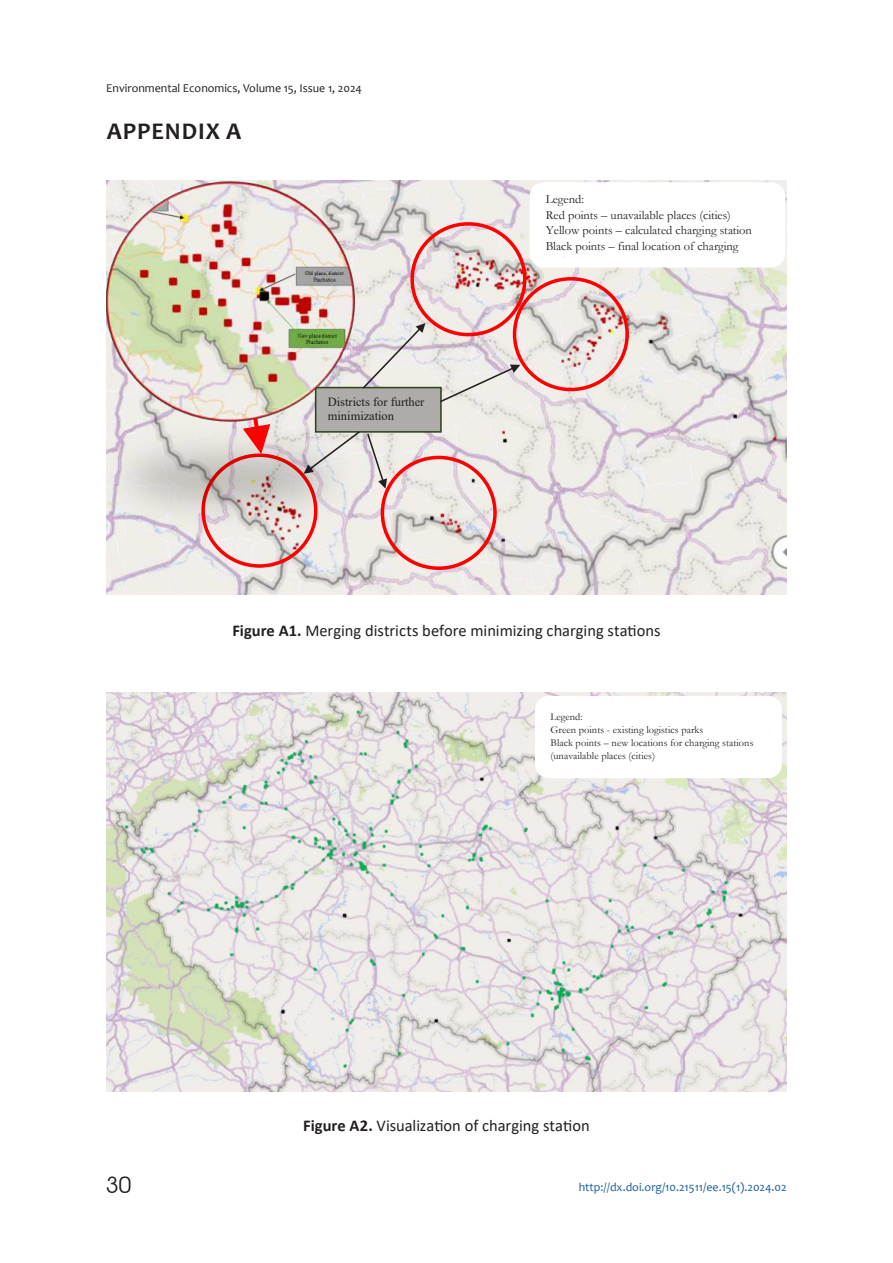
<style>
.page{position:relative;width:893px;height:1263px;background:#fff}
.page>*{position:absolute;margin:0;border:0;box-sizing:border-box;transform-origin:0 0}
.t1{font:700 24px "Candara";letter-spacing:.04em;color:#231f20}
.t2{font:22.5px "Avant Garde Gothic C";color:#231f20}
.t3{font:16.5px "Calibri";color:#231f20}
.t4{font:12.45px/15.3px "Garamond";letter-spacing:-.005em;color:#231f20}
.t5{font:12.45px/14.4px "Times New Roman";color:#231f20}
.t6{font:12px "Candara";color:#231f20}
.t7{font:12px "Candara";color:#175d9e}
.t8{font:10.5px/13px "Garamond";color:#231f20}
.s1{font-weight:700}
</style>
<div class="page">
<img style="left:106px;top:181px;width:681px;height:414px">
<div style="left:513px;top:277px;width:116px;height:114px;border:3px solid #f00;border-radius:50%"></div>
<div style="left:410px;top:222px;width:116px;height:114px;border:3px solid #f00;border-radius:50%"></div>
<div style="left:316px;top:388px;width:125px;height:44px;background:#afabab"></div>
<div style="left:315px;top:387px;width:127px;height:46px;border:2px solid #2b4719"></div>
<svg style="left:377px;top:323px;width:48px;height:67px"></svg>
<svg style="left:438px;top:364px;width:82px;height:40px"></svg>
<div style="left:381px;top:456px;width:116px;height:114px;border:3px solid #f00;border-radius:50%"></div>
<svg style="left:377px;top:430px;width:10px;height:59px"></svg>
<img style="left:106px;top:181px;width:271px;height:366px">
<svg style="left:243px;top:413px;width:27px;height:41px"></svg>
<div style="left:530px;top:182px;width:255px;height:85px;background:#fff;border-radius:14px"></div>
<img style="left:106px;top:692px;width:681px;height:399px">
<div style="left:535px;top:696px;width:247px;height:82px;background:#fff;border-radius:14px"></div>
<p class="t6" style="left:106px;top:83px;width:257px">Environmental Economics, Volume 15, Issue 1, 2024</p>
<h1 class="t1" style="left:107px;top:116px;width:136px">APPENDIX A</h1>
<p class="t5" style="left:328px;top:395px;width:98px">Districts for further minimization</p>
<p class="t4" style="left:546px;top:193px;width:208px">Legend:<br>Red points – unavailable places (cities)<br>Yellow points – calculated charging station Black points – final location of charging</p>
<h3 class="t3" style="left:232px;top:619px;width:430px"><span class="s1">Figure A1.</span> Merging districts before minimizing charging stations</h3>
<p class="t8" style="left:550px;top:711px;width:204px">Legend:<br>Green points - existing logistics parks<br>Black points – new locations for charging stations (unavailable places (cities)</p>
<h2 class="t2" style="left:106px;top:1172px;width:26px">30</h2>
<h3 class="t3" style="left:303px;top:1114px;width:288px"><span class="s1">Figure A2.</span> Visualization of charging station</h3>
<p class="t7" style="left:579px;top:1182px;width:209px">http://dx.doi.org/10.21511/ee.15(1).2024.02</p>
</div>
